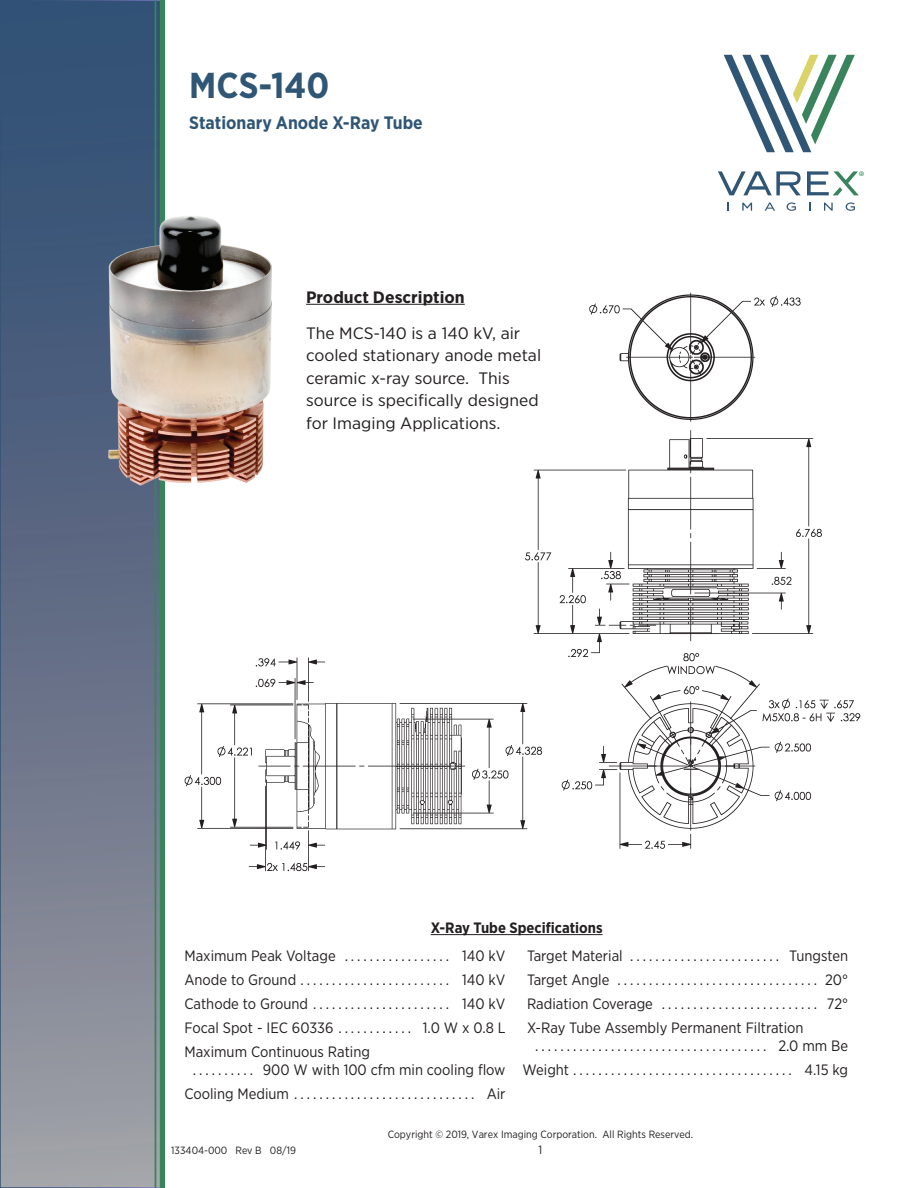
<style>
.page{position:relative;width:918px;height:1188px;background:#fff}
.page>*{position:absolute;margin:0;border:0;box-sizing:border-box;transform-origin:0 0}
.t1{font:700 36px "Gotham Narrow";color:#305676}
.t2{font:700 18px "Gotham Narrow";color:#305676}
.t3{font:16.5px/22.5px "Gotham Narrow";color:#231f20;scale:1.09 1}
.t4{font:700 16.5px "Gotham Narrow";color:#231f20;scale:1.09 1}
.t5{font:15px "Gotham Narrow";color:#231f20}
.t6{font:700 15px "Gotham Narrow";color:#231f20}
.t7{font:12px "Gotham Narrow";color:#231f20}
.t8{font:10.95px "Neutraface Text Book Alt";color:#0a8348}
.t9{font:10.5px "Gotham Narrow";color:#231f20}
</style>
<div class="page">
<div style="left:0;top:0;width:162px;height:1188px;background:linear-gradient(to bottom,#27466e,#9d9aa1)"></div>
<svg style="left:724px;top:55px;width:131px;height:97px"></svg>
<svg style="left:727px;top:203px;width:2px;height:8px"></svg>
<svg style="left:742px;top:203px;width:10px;height:8px"></svg>
<svg style="left:765px;top:203px;width:10px;height:8px"></svg>
<svg style="left:787px;top:203px;width:9px;height:8px"></svg>
<svg style="left:809px;top:203px;width:2px;height:8px"></svg>
<svg style="left:824px;top:203px;width:9px;height:8px"></svg>
<svg style="left:846px;top:203px;width:9px;height:8px"></svg>
<svg style="left:718px;top:171px;width:141px;height:24px"></svg>
<div style="left:160px;top:0;width:5px;height:1188px;background:#39835d"></div>
<hr style="left:155px;top:0;width:1px;height:1188px;background:#39835d">
<img style="left:99px;top:207px;width:173px;height:283px">
<hr style="left:306px;top:304px;width:159px;height:1px;background:#231f20">
<img style="left:184px;top:657px;width:338px;height:215px">
<hr style="left:431px;top:934px;width:172px;height:1px;background:#231f20">
<img style="left:522px;top:292px;width:339px;height:557px">
<h1 class="t1" style="left:189px;top:63px;width:142px">MCS-140</h1>
<p class="t2" style="left:189px;top:111px;width:235px">Stationary Anode X-Ray Tube</p>
<p class="t4" style="left:306px;top:286px;width:147px">Product Description</p>
<p class="t3" style="left:306px;top:321px;width:217px">The MCS-140 is a 140 kV, air cooled stationary anode metal ceramic x-ray source. This source is specifically designed for Imaging Applications.</p>
<p class="t8" style="left:859px;top:169px;width:7px">®</p>
<p class="t6" style="left:431px;top:918px;width:173px">X-Ray Tube Specifications</p>
<p class="t5" style="left:184px;top:946px;width:323px">Maximum Peak Voltage . . . . . . . . . . . . . . . . . 140 kV</p>
<p class="t5" style="left:184px;top:970px;width:323px">Anode to Ground ........................ 140 kV</p>
<p class="t5" style="left:184px;top:994px;width:323px">Cathode to Ground ...................... 140 kV</p>
<p class="t5" style="left:184px;top:1018px;width:323px">Focal Spot - IEC 60336 . . . . . . . . . . . . 1.0 W x 0.8 L</p>
<p class="t5" style="left:184px;top:1042px;width:187px">Maximum Continuous Rating</p>
<p class="t5" style="left:193px;top:1060px;width:314px">. . . . . . . . . . 900 W with 100 cfm min cooling flow</p>
<p class="t5" style="left:184px;top:1084px;width:323px">Cooling Medium ............................. Air</p>
<p class="t5" style="left:527px;top:946px;width:323px">Target Material ........................ Tungsten</p>
<p class="t5" style="left:527px;top:970px;width:323px">Target Angle ................................ 20°</p>
<p class="t5" style="left:527px;top:994px;width:323px">Radiation Coverage ......................... 72°</p>
<p class="t5" style="left:527px;top:1018px;width:278px">X-Ray Tube Assembly Permanent Filtration</p>
<p class="t5" style="left:535px;top:1036px;width:314px">..................................... 2.0 mm Be</p>
<p class="t5" style="left:523px;top:1060px;width:327px">Weight................................... 4.15 kg</p>
<p class="t9" style="left:171px;top:1144px;width:126px">133404-000 Rev B 08/19</p>
<p class="t9" style="left:388px;top:1127px;width:307px">Copyright © 2019, Varex Imaging Corporation. All Rights Reserved.</p>
<p class="t7" style="left:539px;top:1143px;width:5px">1</p>
</div>
